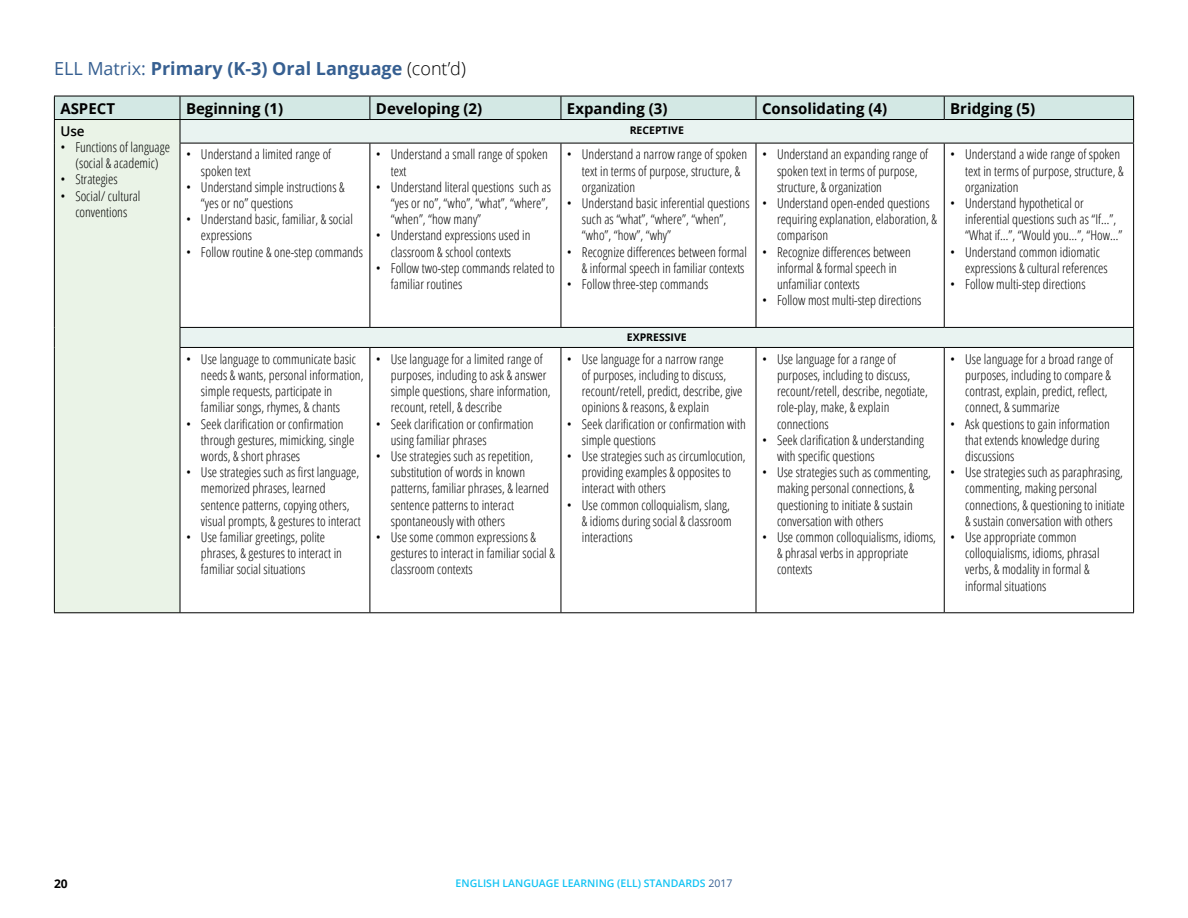
<style>
.page{position:relative;width:1188px;height:918px;background:#fff}
.page>*{position:absolute;margin:0;border:0;box-sizing:border-box;transform-origin:0 0}
.t1{font:700 18px "Open Sans";color:#365f91}
.t2{font:700 15px "Open Sans";color:#000}
.t3{font:300 condensed 13.5px/16.2px "Open Sans";color:#000}
.t4{font:600 13.5px "Open Sans";color:#000}
.t5{font:700 12px "Open Sans";color:#000}
.t6{font:600 10.5px "Open Sans";color:#12c3f4}
.t7{font:700 10.5px "Open Sans";color:#000}
.s1{font-weight:400}
.s2{font-weight:300;color:#000}
.s3{font-weight:400;color:#365f91}
</style>
<div class="page">
<div style="left:54px;top:120px;width:126px;height:493px;background:#eaf3e7"></div>
<svg style="left:181px;top:144px;width:952px;height:203px"></svg>
<hr style="left:180px;top:143px;width:190px;height:1px;background:#000">
<hr style="left:370px;top:143px;width:191px;height:1px;background:#000">
<hr style="left:370px;top:143px;width:1px;height:184px;background:#000">
<hr style="left:561px;top:143px;width:195px;height:1px;background:#000">
<hr style="left:561px;top:143px;width:1px;height:184px;background:#000">
<hr style="left:756px;top:143px;width:188px;height:1px;background:#000">
<hr style="left:756px;top:143px;width:1px;height:184px;background:#000">
<hr style="left:944px;top:143px;width:190px;height:1px;background:#000">
<hr style="left:944px;top:143px;width:1px;height:184px;background:#000">
<hr style="left:1133px;top:143px;width:1px;height:184px;background:#000">
<hr style="left:180px;top:327px;width:190px;height:1px;background:#000">
<svg style="left:180px;top:328px;width:1px;height:19px"></svg>
<hr style="left:370px;top:327px;width:191px;height:1px;background:#000">
<hr style="left:561px;top:327px;width:195px;height:1px;background:#000">
<hr style="left:756px;top:327px;width:188px;height:1px;background:#000">
<hr style="left:944px;top:327px;width:190px;height:1px;background:#000">
<svg style="left:1133px;top:328px;width:1px;height:19px"></svg>
<hr style="left:180px;top:347px;width:190px;height:1px;background:#000">
<hr style="left:370px;top:347px;width:191px;height:1px;background:#000">
<hr style="left:370px;top:348px;width:1px;height:264px;background:#000">
<hr style="left:561px;top:347px;width:195px;height:1px;background:#000">
<hr style="left:561px;top:348px;width:1px;height:264px;background:#000">
<hr style="left:756px;top:347px;width:188px;height:1px;background:#000">
<hr style="left:756px;top:348px;width:1px;height:264px;background:#000">
<hr style="left:944px;top:347px;width:190px;height:1px;background:#000">
<hr style="left:944px;top:348px;width:1px;height:264px;background:#000">
<hr style="left:1133px;top:348px;width:1px;height:264px;background:#000">
<hr style="left:180px;top:612px;width:190px;height:1px;background:#000">
<hr style="left:370px;top:612px;width:191px;height:1px;background:#000">
<hr style="left:561px;top:612px;width:195px;height:1px;background:#000">
<hr style="left:756px;top:612px;width:188px;height:1px;background:#000">
<hr style="left:944px;top:612px;width:190px;height:1px;background:#000">
<svg style="left:54px;top:96px;width:1080px;height:47px;background:#d3e1de"></svg>
<hr style="left:54px;top:143px;width:1px;height:184px;background:#000">
<hr style="left:180px;top:143px;width:1px;height:184px;background:#000">
<svg style="left:54px;top:327px;width:1px;height:20px"></svg>
<hr style="left:54px;top:347px;width:1px;height:265px;background:#000">
<hr style="left:180px;top:348px;width:1px;height:264px;background:#000">
<hr style="left:54px;top:612px;width:126px;height:1px;background:#000">
<h1 class="t1" style="left:54px;top:55px;width:413px"><span class="s1">ELL Matrix:</span> Primary (K-3) Oral Language <span class="s2">(cont’d)</span></h1>
<p class="t2" style="left:60px;top:97px;width:56px">ASPECT</p>
<p class="t2" style="left:186px;top:97px;width:99px">Beginning (1)</p>
<p class="t2" style="left:376px;top:97px;width:108px">Developing (2)</p>
<p class="t2" style="left:567px;top:97px;width:102px">Expanding (3)</p>
<p class="t2" style="left:762px;top:97px;width:127px">Consolidating (4)</p>
<p class="t2" style="left:950px;top:97px;width:86px">Bridging (5)</p>
<p class="t4" style="left:60px;top:122px;width:26px">Use</p>
<p class="t3" style="left:60px;top:139px;width:111px;text-align:center">• Functions of language (social &amp; academic)</p>
<p class="t3" style="left:60px;top:171px;width:59px">• Strategies</p>
<p class="t3" style="left:60px;top:187px;width:82px;text-align:center">• Social/ cultural conventions</p>
<p class="t7" style="left:630px;top:122px;width:56px">RECEPTIVE</p>
<p class="t3" style="left:777px;top:146px;width:153px;text-indent:-15px">• Understand an expanding range of spoken text in terms of purpose, structure, &amp; organization</p>
<p class="t3" style="left:777px;top:195px;width:161px;text-indent:-15px">• Understand open-ended questions requiring explanation, elaboration, &amp; comparison</p>
<p class="t3" style="left:777px;top:243px;width:135px;text-indent:-15px">• Recognize differences between informal &amp; formal speech in unfamiliar contexts</p>
<p class="t3" style="left:762px;top:292px;width:161px">• Follow most multi-step directions</p>
<p class="t3" style="left:965px;top:146px;width:160px;text-indent:-15px">• Understand a wide range of spoken text in terms of purpose, structure, &amp; organization</p>
<p class="t3" style="left:965px;top:195px;width:159px;text-indent:-15px">• Understand hypothetical or inferential questions such as “If…”, “What if…”, “Would you…”, “How…”</p>
<p class="t3" style="left:965px;top:243px;width:144px;text-indent:-15px">• Understand common idiomatic expressions &amp; cultural references</p>
<p class="t3" style="left:950px;top:276px;width:137px">• Follow multi-step directions</p>
<p class="t3" style="left:201px;top:146px;width:132px;text-indent:-15px">• Understand a limited range of spoken text</p>
<p class="t3" style="left:201px;top:178px;width:145px;text-indent:-15px">• Understand simple instructions &amp; “yes or no” questions</p>
<p class="t3" style="left:201px;top:211px;width:154px;text-indent:-15px">• Understand basic, familiar, &amp; social expressions</p>
<p class="t3" style="left:186px;top:243px;width:179px">• Follow routine &amp; one-step commands</p>
<p class="t3" style="left:391px;top:146px;width:159px;text-indent:-15px">• Understand a small range of spoken text</p>
<p class="t3" style="left:391px;top:178px;width:162px;text-indent:-15px">• Understand literal questions such as “yes or no”, “who”, “what”, “where”, “when”, “how many”</p>
<p class="t3" style="left:376px;top:227px;width:156px;text-align:center">• Understand expressions used in classroom &amp; school contexts</p>
<p class="t3" style="left:391px;top:259px;width:165px;text-indent:-15px">• Follow two-step commands related to familiar routines</p>
<p class="t3" style="left:582px;top:146px;width:167px;text-indent:-15px">• Understand a narrow range of spoken text in terms of purpose, structure, &amp; organization</p>
<p class="t3" style="left:582px;top:195px;width:169px;text-indent:-15px">• Understand basic inferential questions such as “what”, “where”, “when”, “who”, “how”, “why”</p>
<p class="t3" style="left:567px;top:243px;width:182px;text-align:right">• Recognize differences between formal &amp; informal speech in familiar contexts</p>
<p class="t3" style="left:567px;top:276px;width:143px">• Follow three-step commands</p>
<p class="t3" style="left:201px;top:350px;width:164px;text-indent:-15px">• Use language to communicate basic needs &amp; wants, personal information, simple requests, participate in familiar songs, rhymes, &amp; chants</p>
<p class="t3" style="left:201px;top:415px;width:155px;text-indent:-15px">• Seek clarification or confirmation through gestures, mimicking, single words, &amp; short phrases</p>
<p class="t3" style="left:201px;top:464px;width:161px;text-indent:-15px">• Use strategies such as first language, memorized phrases, learned sentence patterns, copying others, visual prompts, &amp; gestures to interact</p>
<p class="t3" style="left:201px;top:529px;width:142px;text-indent:-15px">• Use familiar greetings, polite phrases, &amp; gestures to interact in familiar social situations</p>
<p class="t3" style="left:391px;top:350px;width:161px;text-indent:-15px">• Use language for a limited range of purposes, including to ask &amp; answer simple questions, share information, recount, retell, &amp; describe</p>
<p class="t3" style="left:391px;top:415px;width:144px;text-indent:-15px">• Seek clarification or confirmation using familiar phrases</p>
<p class="t3" style="left:391px;top:448px;width:160px;text-indent:-15px">• Use strategies such as repetition, substitution of words in known patterns, familiar phrases, &amp; learned sentence patterns to interact spontaneously with others</p>
<p class="t3" style="left:391px;top:529px;width:165px;text-indent:-15px">• Use some common expressions &amp; gestures to interact in familiar social &amp; classroom contexts</p>
<p class="t7" style="left:627px;top:330px;width:62px">EXPRESSIVE</p>
<p class="t3" style="left:582px;top:350px;width:162px;text-indent:-15px">• Use language for a narrow range<br>of purposes, including to discuss, recount/retell, predict, describe, give opinions &amp; reasons, &amp; explain</p>
<p class="t3" style="left:582px;top:415px;width:165px;text-indent:-15px">• Seek clarification or confirmation with simple questions</p>
<p class="t3" style="left:582px;top:448px;width:165px;text-indent:-15px">• Use strategies such as circumlocution, providing examples &amp; opposites to interact with others</p>
<p class="t3" style="left:582px;top:496px;width:151px;text-indent:-15px">• Use common colloquialism, slang, &amp; idioms during social &amp; classroom interactions</p>
<p class="t3" style="left:777px;top:350px;width:153px;text-indent:-15px">• Use language for a range of purposes, including to discuss, recount/retell, describe, negotiate, role-play, make, &amp; explain connections</p>
<p class="t3" style="left:777px;top:431px;width:149px;text-indent:-15px">• Seek clarification &amp; understanding with specific questions</p>
<p class="t3" style="left:777px;top:464px;width:155px;text-indent:-15px">• Use strategies such as commenting, making personal connections, &amp; questioning to initiate &amp; sustain conversation with others</p>
<p class="t3" style="left:777px;top:529px;width:161px;text-indent:-15px">• Use common colloquialisms, idioms, &amp; phrasal verbs in appropriate contexts</p>
<p class="t3" style="left:965px;top:350px;width:149px;text-indent:-15px">• Use language for a broad range of purposes, including to compare &amp; contrast, explain, predict, reflect, connect, &amp; summarize</p>
<p class="t3" style="left:965px;top:415px;width:146px;text-indent:-15px">• Ask questions to gain information that extends knowledge during discussions</p>
<p class="t3" style="left:965px;top:464px;width:161px;text-indent:-15px">• Use strategies such as paraphrasing, commenting, making personal connections, &amp; questioning to initiate &amp; sustain conversation with others</p>
<p class="t3" style="left:965px;top:529px;width:136px;text-indent:-15px">• Use appropriate common colloquialisms, idioms, phrasal verbs, &amp; modality in formal &amp; informal situations</p>
<p class="t5" style="left:54px;top:875px;width:15px">20</p>
<p class="t6" style="left:456px;top:876px;width:278px">ENGLISH LANGUAGE LEARNING (ELL) STANDARDS <span class="s3">2017</span></p>
</div>
